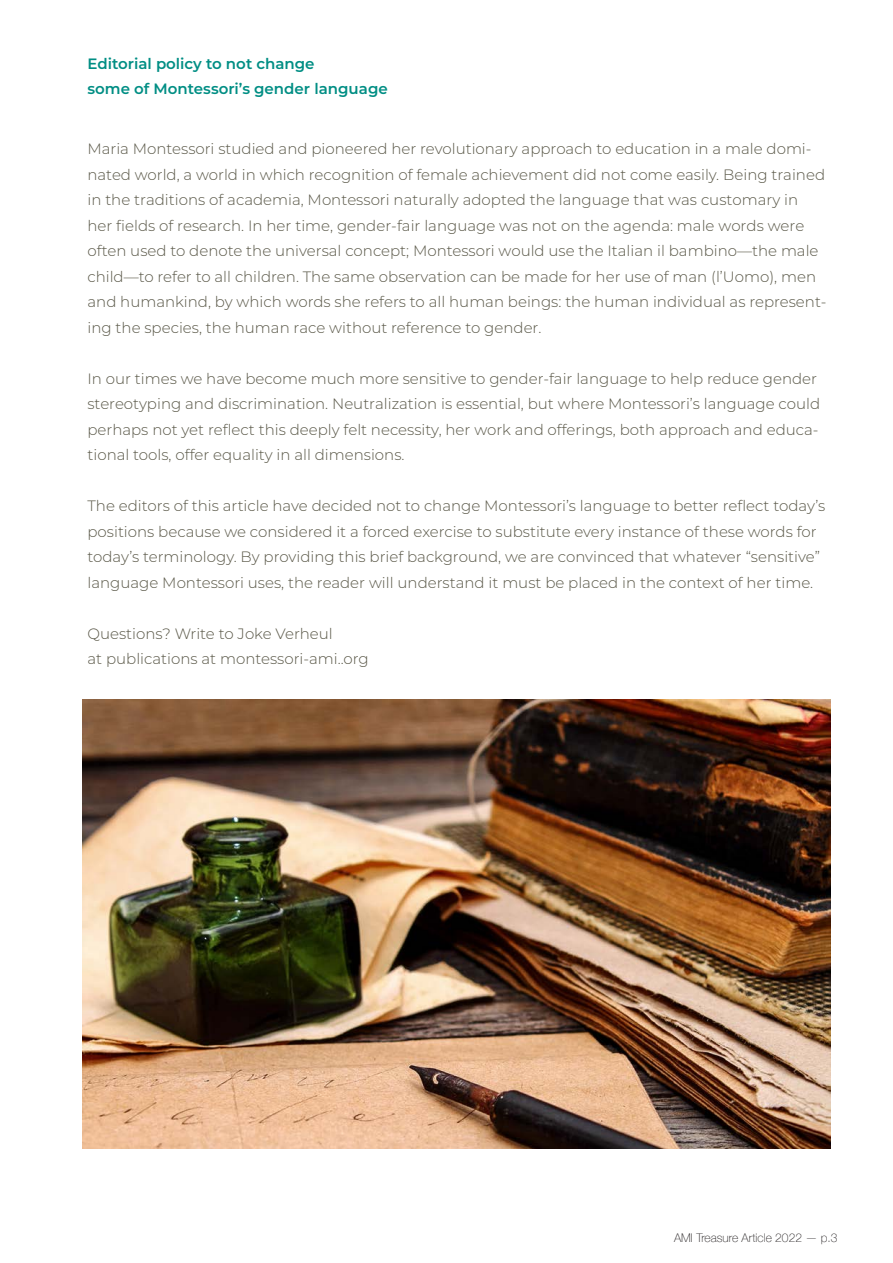
<style>
.page{position:relative;width:893px;height:1263px;background:#fff}
.page>*{position:absolute;margin:0;border:0;box-sizing:border-box;transform-origin:0 0}
.t1{font:300 15px/25.5px "Montserrat";color:#585646}
.t2{font:600 15px/25.5px "Montserrat";color:#008e84}
.t3{font:100 12px "Helvetica Neue";color:#231f20}
</style>
<div class="page">
<img style="left:83px;top:699px;width:748px;height:450px">
<p class="t2" style="left:87px;top:50px;width:302px">Editorial policy to not change<br>some of Montessori’s gender language</p>
<p class="t1" style="left:87px;top:136px;width:740px">Maria Montessori studied and pioneered her revolutionary approach to education in a male domi&shy;nated world, a world in which recognition of female achievement did not come easily. Being trained in the traditions of academia, Montessori naturally adopted the language that was customary in her fields of research. In her time, gender-fair language was not on the agenda: male words were often used to denote the universal concept; Montessori would use the Italian il bambino—the male child—to refer to all children. The same observation can be made for her use of man (l’Uomo), men and humankind, by which words she refers to all human beings: the human individual as represent&shy;ing the species, the human race without reference to gender.</p>
<p class="t1" style="left:87px;top:365px;width:734px">In our times we have become much more sensitive to gender-fair language to help reduce gender stereotyping and discrimination. Neutralization is essential, but where Montessori’s language could perhaps not yet reflect this deeply felt necessity, her work and offerings, both approach and educa&shy;tional tools, offer equality in all dimensions.</p>
<p class="t1" style="left:87px;top:493px;width:739px">The editors of this article have decided not to change Montessori’s language to better reflect today’s positions because we considered it a forced exercise to substitute every instance of these words for today’s terminology. By providing this brief background, we are convinced that whatever “sensitive” language Montessori uses, the reader will understand it must be placed in the context of her time.</p>
<p class="t1" style="left:87px;top:620px;width:283px">Questions? Write to Joke Verheul<br>at publications at montessori-ami..org</p>
<p class="t3" style="left:674px;top:1228px;width:165px">AMI Treasure Article 2022 — p.3</p>
</div>
